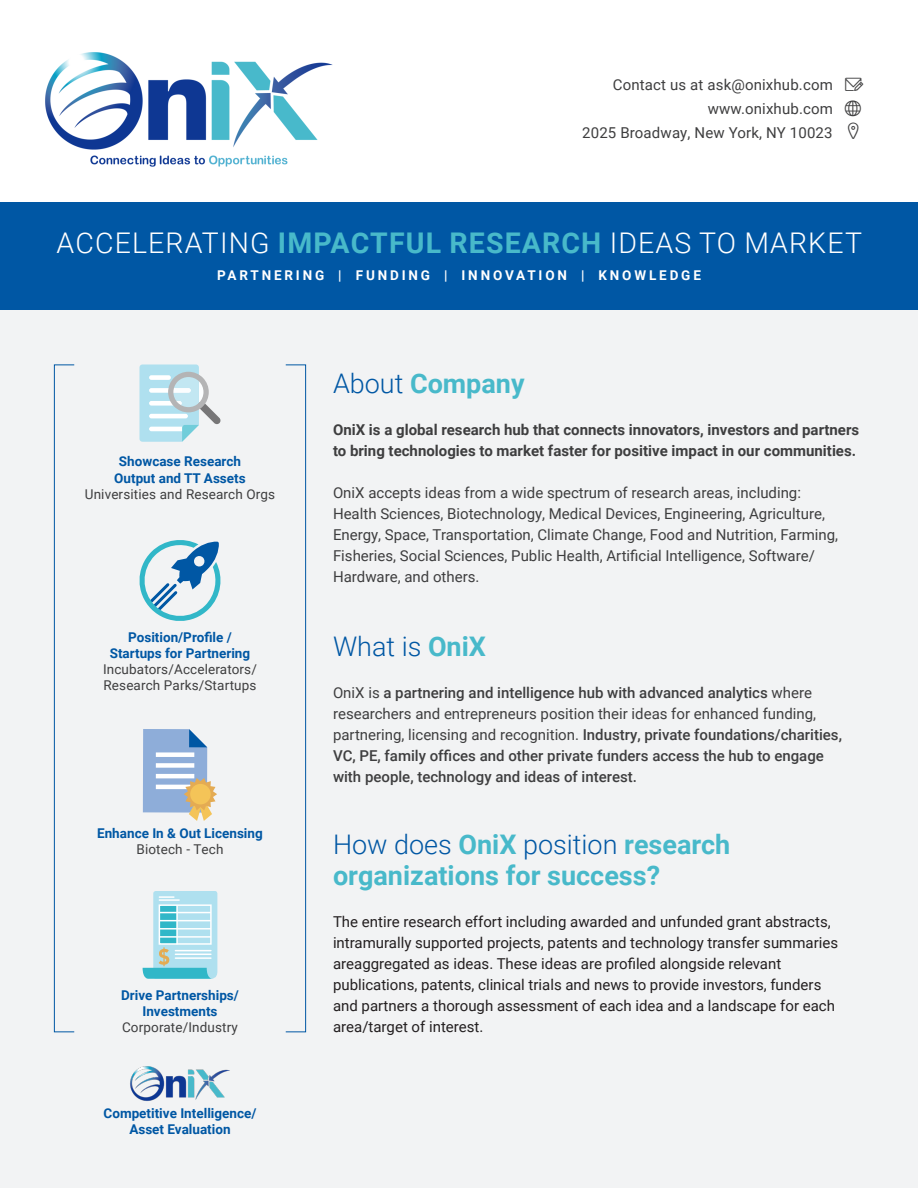
<style>
.page{position:relative;width:918px;height:1188px;background:#fff}
.page>*{position:absolute;margin:0;border:0;box-sizing:border-box;transform-origin:0 0}
.t1{font:300 28.5px "Roboto";letter-spacing:.04em;color:#fff}
.t2{font:700 27px/31.5px "Roboto";color:#48b9ca}
.t3{font:300 27px "Roboto";color:#0057a4}
.t4{font:15px/21px "Roboto";color:#3e3e3f}
.t5{font:15px/21px "Roboto";color:#231f20}
.t6{font:500 15px/21px "Roboto";color:#3e3e3f}
.t7{font:700 15px/21px "Roboto";color:#3e3e3f}
.t8{font:700 13.5px/16.2px "Roboto";color:#0057a4;text-align:center}
.t9{font:13.5px/16.2px "Roboto";letter-spacing:.01em;color:#3e3e3f}
.t10{font:700 13.5px "Roboto";letter-spacing:.21em;color:#fff}
.s1{font-weight:700;color:#48b9ca}
.s2{font-weight:300;color:#0057a4}
.s3{font-weight:400}
</style>
<div class="page">
<div style="left:0;top:297px;width:918px;height:891px;background:#f2f3f4"></div>
<div style="left:0;top:202px;width:918px;height:108px;background:#0057a4"></div>
<div style="left:285px;top:365px;width:21px;height:667px;border:1px solid #0057a4"></div>
<img style="left:130px;top:1066px;width:100px;height:35px">
<img style="left:45px;top:52px;width:288px;height:115px">
<svg style="left:140px;top:364px;width:81px;height:78px"></svg>
<svg style="left:139px;top:540px;width:82px;height:81px"></svg>
<svg style="left:143px;top:729px;width:74px;height:92px"></svg>
<div style="left:190px;top:784px;width:21px;height:20px;background:#f4c458;border-radius:50%"></div>
<svg style="left:143px;top:891px;width:74px;height:88px;background:#a2dae5"></svg>
<hr style="left:159px;top:899px;width:20px;height:2px;background:#fff">
<div style="left:159px;top:904px;width:53px;height:41px;border:2px solid #fff"></div>
<hr style="left:159px;top:912px;width:52px;height:1px;background:#fff">
<hr style="left:159px;top:920px;width:52px;height:1px;background:#fff">
<hr style="left:159px;top:928px;width:52px;height:2px;background:#fff">
<hr style="left:159px;top:936px;width:52px;height:2px;background:#fff">
<hr style="left:176px;top:905px;width:2px;height:39px;background:#fff">
<hr style="left:175px;top:950px;width:36px;height:1px;background:#fff">
<hr style="left:175px;top:954px;width:36px;height:1px;background:#fff">
<hr style="left:175px;top:957px;width:36px;height:2px;background:#fff">
<div style="left:54px;top:365px;width:21px;height:667px;border:1px solid #0057a4"></div>
<p class="t4" style="left:613px;top:74px;width:222px">Contact us at ask@onixhub.com</p>
<p class="t4" style="left:708px;top:98px;width:127px">www.onixhub.com</p>
<p class="t4" style="left:582px;top:122px;width:252px">2025 Broadway, New York, NY 10023</p>
<p class="t1" style="left:56px;top:223px;width:807px">ACCELERATING <span class="s1">IMPACTFUL RESEARCH</span> IDEAS TO MARKET</p>
<p class="t10" style="left:217px;top:265px;width:485px">PARTNERING | FUNDING | INNOVATION | KNOWLEDGE</p>
<p class="t8" style="left:114px;top:453px;width:133px">Showcase Research<br>Output and TT Assets</p>
<p class="t9" style="left:85px;top:485px;width:192px">Universities and Research Orgs</p>
<p class="t8" style="left:110px;top:628px;width:142px">Position/Profile /<br>Startups for Partnering</p>
<p class="t9" style="left:103px;top:661px;width:155px">Incubators/Accelerators/<br>Research Parks/Startups</p>
<p class="t8" style="left:97px;top:824px;width:167px">Enhance In &amp; Out Licensing</p>
<p class="t9" style="left:136px;top:840px;width:89px">Biotech - Tech</p>
<p class="t8" style="left:121px;top:986px;width:119px">Drive Partnerships/<br>Investments</p>
<p class="t9" style="left:122px;top:1019px;width:117px">Corporate/Industry</p>
<p class="t8" style="left:104px;top:1104px;width:154px">Competitive Intelligence/<br>Asset Evaluation</p>
<p class="t2" style="left:333px;top:366px;width:193px"><span class="s2">About</span> Company</p>
<p class="t7" style="left:333px;top:418px;width:528px">OniX is a global research hub that connects innovators, investors and partners to bring technologies to market faster for positive impact in our communities.</p>
<p class="t4" style="left:333px;top:481px;width:507px">OniX accepts ideas from a wide spectrum of research areas, including:<br>Health Sciences, Biotechnology, Medical Devices, Engineering, Agriculture, Energy, Space, Transportation, Climate Change, Food and Nutrition, Farming, Fisheries, Social Sciences, Public Health, Artificial Intelligence, Software/ Hardware, and others.</p>
<p class="t3" style="left:333px;top:628px;width:155px">What is <span class="s1">OniX</span></p>
<p class="t6" style="left:333px;top:682px;width:511px"><span class="s3">OniX is</span> a partnering and intelligence hub with advanced analytics <span class="s3">where researchers and entrepreneurs position their ideas for enhanced funding, partnering, licensing and recognition.</span> Industry, private foundations/charities, VC, PE, family offices and other private funders access the hub to engage with people, technology and ideas of interest.</p>
<p class="t2" style="left:333px;top:827px;width:399px"><span class="s2">How does</span> OniX <span class="s2">position</span> research organizations for success?</p>
<p class="t5" style="left:333px;top:911px;width:499px">The entire research effort including awarded and unfunded grant abstracts,</p>
<p class="t5" style="left:333px;top:932px;width:507px">intramurally supported projects, patents and technology transfer summaries areaggregated as ideas. These ideas are profiled alongside relevant publications, patents, clinical trials and news to provide investors, funders and partners a thorough assessment of each idea and a landscape for each area/target of interest.</p>
</div>
